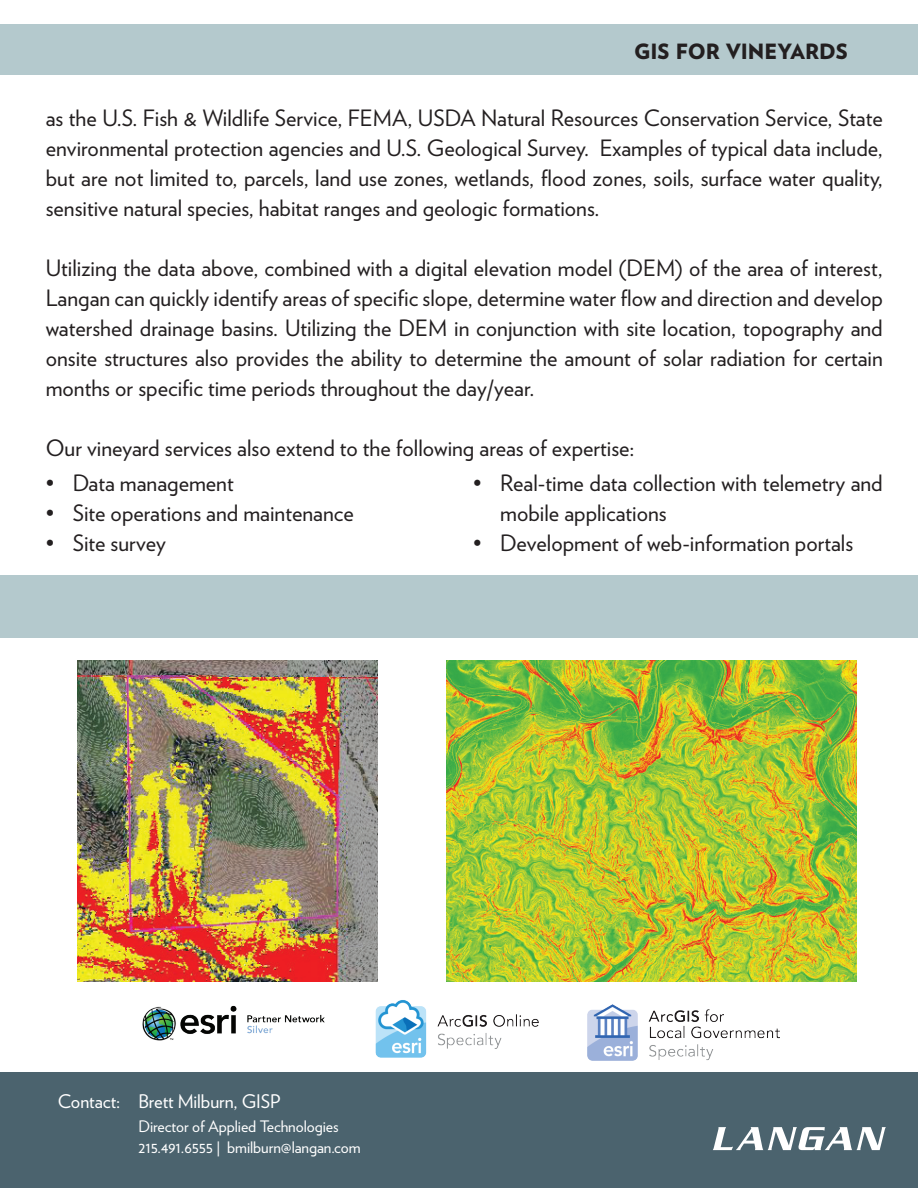
<style>
.page{position:relative;width:918px;height:1188px;background:#fff}
.page>*{position:absolute;margin:0;border:0;box-sizing:border-box;transform-origin:0 0}
.t1{font:22.5px/30px "Verlag";color:#231f20;text-align:justify}
.t2{font:900 21px "Verlag";color:#231f20}
.t3{font:18.75px "Verlag";letter-spacing:-.005em;color:#fff}
.t4{font:15.9px/21px "Verlag";letter-spacing:-.005em;color:#fff}
</style>
<div class="page">
<div style="left:0;top:1073px;width:918px;height:115px;background:#4b636e"></div>
<div style="left:0;top:575px;width:918px;height:63px;background:#b4c9cd"></div>
<div style="left:1px;top:24px;width:917px;height:50px;background:#b4c9cd"></div>
<img style="left:375px;top:1000px;width:164px;height:58px">
<img style="left:588px;top:1005px;width:191px;height:56px">
<img style="left:142px;top:1005px;width:183px;height:36px">
<svg style="left:713px;top:1127px;width:173px;height:23px"></svg>
<img style="left:77px;top:660px;width:301px;height:322px">
<img style="left:446px;top:660px;width:411px;height:322px">
<p class="t2" style="left:634px;top:34px;width:215px">GIS FOR VINEYARDS</p>
<p class="t1" style="left:46px;top:102px;width:839px">as the U.S. Fish &amp; Wildlife Service, FEMA, USDA Natural Resources Conservation Service, State environmental protection agencies and U.S. Geological Survey. Examples of typical data include, but are not limited to, parcels, land use zones, wetlands, flood zones, soils, surface water quality, sensitive natural species, habitat ranges and geologic formations.</p>
<p class="t1" style="left:46px;top:252px;width:839px">Utilizing the data above, combined with a digital elevation model (DEM) of the area of interest, Langan can quickly identify areas of specific slope, determine water flow and direction and develop watershed drainage basins. Utilizing the DEM in conjunction with site location, topography and onsite structures also provides the ability to determine the amount of solar radiation for certain months or specific time periods throughout the day/year.</p>
<p class="t1" style="left:46px;top:432px;width:590px">Our vineyard services also extend to the following areas of expertise:</p>
<p class="t1" style="left:46px;top:467px;width:189px">• Data management</p>
<p class="t1" style="left:46px;top:497px;width:310px">• Site operations and maintenance</p>
<p class="t1" style="left:46px;top:527px;width:122px">• Site survey</p>
<p class="t1" style="left:500px;top:467px;width:384px;text-indent:-27px">• Real-time data collection with telemetry and mobile applications</p>
<p class="t1" style="left:473px;top:527px;width:382px">• Development of web-information portals</p>
<p class="t3" style="left:58px;top:1087px;width:224px">Contact: Brett Milburn, GISP</p>
<p class="t4" style="left:139px;top:1115px;width:224px">Director of Applied Technologies<br>215.491.6555 | bmilburn@langan.com</p>
</div>
